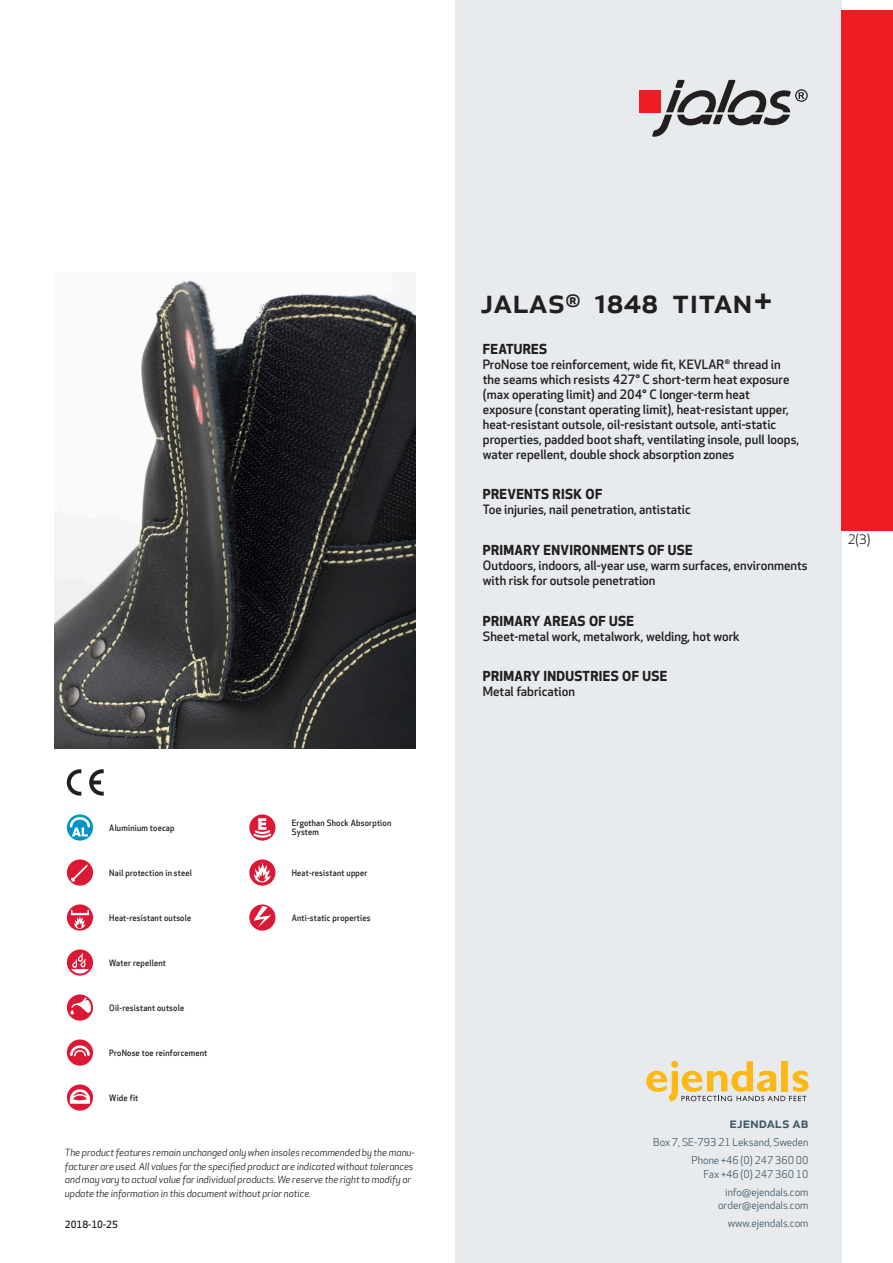
<style>
.page{position:relative;width:893px;height:1263px;background:#fff}
.page>*{position:absolute;margin:0;border:0;box-sizing:border-box;transform-origin:0 0}
.prodname{font:500 34.5px "Apex New";color:#231f20}
.t1{font:500 15px "Apex New";color:#405968}
.Funktion_body{font:700 13.5px "Apex New";letter-spacing:.025em;color:#231f20}
.t2{font:12.75px "Apex New";color:#231f20}
.Funktion_body-2{font:500 12.6px/15px "Apex New";color:#231f20}
.t3{font:10.5px/18px "Apex New";color:#405968;text-align:right}
.t4{font:italic 9.75px/13.5px "Apex New";color:#231f20}
.Sidfot_datum{font:500 9.75px "Apex New";color:#231f20}
.Artikel{font:500 8.55px/9px "Apex New";letter-spacing:.025em;color:#231f20;scale:.95 1}
</style>
<div class="page">
<div style="left:455px;top:0;width:387px;height:1263px;background:#e8ebee"></div>
<svg style="left:646px;top:1061px;width:162px;height:40px"></svg>
<div style="left:842px;top:11px;width:51px;height:520px;background:#ee1d23"></div>
<div style="left:639px;top:90px;width:22px;height:22px;background:#ee1d23"></div>
<svg style="left:652px;top:80px;width:156px;height:57px"></svg>
<svg style="left:67px;top:814px;width:26px;height:27px"></svg>
<svg style="left:70px;top:817px;width:20px;height:19px"></svg>
<div style="left:67px;top:859px;width:26px;height:27px;background:#db1836;border-radius:50%"></div>
<svg style="left:71px;top:864px;width:17px;height:18px"></svg>
<svg style="left:67px;top:904px;width:26px;height:27px"></svg>
<svg style="left:71px;top:910px;width:18px;height:19px"></svg>
<svg style="left:67px;top:949px;width:26px;height:27px"></svg>
<svg style="left:71px;top:953px;width:18px;height:20px"></svg>
<svg style="left:67px;top:994px;width:26px;height:27px"></svg>
<svg style="left:70px;top:997px;width:21px;height:17px"></svg>
<div style="left:67px;top:1039px;width:26px;height:27px;background:#db1836;border-radius:50%"></div>
<svg style="left:70px;top:1045px;width:20px;height:11px"></svg>
<svg style="left:67px;top:1084px;width:26px;height:27px"></svg>
<svg style="left:70px;top:1089px;width:20px;height:15px"></svg>
<svg style="left:249px;top:814px;width:26px;height:27px"></svg>
<svg style="left:252px;top:818px;width:21px;height:21px"></svg>
<svg style="left:249px;top:859px;width:26px;height:27px"></svg>
<svg style="left:254px;top:862px;width:17px;height:20px"></svg>
<svg style="left:249px;top:904px;width:26px;height:27px"></svg>
<svg style="left:254px;top:906px;width:17px;height:21px"></svg>
<svg style="left:89px;top:769px;width:15px;height:27px"></svg>
<svg style="left:67px;top:769px;width:14px;height:27px"></svg>
<img style="left:54px;top:279px;width:361px;height:469px">
<p class="Artikel" style="left:109px;top:823px;width:70px">Aluminium toecap</p>
<p class="Artikel" style="left:109px;top:868px;width:89px">Nail protection in steel</p>
<p class="Artikel" style="left:109px;top:913px;width:88px">Heat-resistant outsole</p>
<p class="Artikel" style="left:109px;top:958px;width:61px">Water repellent</p>
<p class="Artikel" style="left:109px;top:1003px;width:80px">Oil-resistant outsole</p>
<p class="Artikel" style="left:109px;top:1048px;width:105px">ProNose toe reinforcement</p>
<p class="Artikel" style="left:109px;top:1093px;width:32px">Wide fit</p>
<p class="Artikel" style="left:292px;top:819px;width:106px">Ergothan Shock Absorption<br>System</p>
<p class="Artikel" style="left:292px;top:868px;width:81px">Heat-resistant upper</p>
<p class="Artikel" style="left:292px;top:913px;width:84px">Anti-static properties</p>
<p class="t4" style="left:65px;top:1146px;width:351px">The product features remain unchanged only when insoles recommended by the manu&shy;facturer are used. All values for the specified product are indicated without tolerances and may vary to actual value for individual products. We reserve the right to modify or update the information in this document without prior notice.</p>
<p class="Sidfot_datum" style="left:65px;top:1218px;width:54px">2018-10-25</p>
<p class="prodname" style="left:480px;top:277px;width:294px">JALAS<sup>®</sup> 1848 Titan+</p>
<p class="Funktion_body" style="left:483px;top:339px;width:66px">FEATURES</p>
<p class="Funktion_body-2" style="left:483px;top:356px;width:318px">ProNose toe reinforcement, wide fit, KEVLAR<sup>®</sup> thread in the seams which resists 427° C short-term heat exposure (max operating limit) and 204° C longer-term heat exposure (constant operating limit), heat-resistant upper, heat-resistant outsole, oil-resistant outsole, anti-static properties, padded boot shaft, ventilating insole, pull loops, water repellent, double shock absorption zones</p>
<p class="Funktion_body" style="left:483px;top:485px;width:121px">PREVENTS RISK OF</p>
<p class="Funktion_body-2" style="left:483px;top:502px;width:209px">Toe injuries, nail penetration, antistatic</p>
<p class="Funktion_body" style="left:483px;top:540px;width:211px">PRIMARY ENVIRONMENTS OF USE</p>
<p class="Funktion_body-2" style="left:483px;top:558px;width:326px">Outdoors, indoors, all-year use, warm surfaces, environments with risk for outsole penetration</p>
<p class="Funktion_body" style="left:483px;top:611px;width:153px">PRIMARY AREAS OF USE</p>
<p class="Funktion_body-2" style="left:483px;top:628px;width:259px">Sheet-metal work, metalwork, welding, hot work</p>
<p class="Funktion_body" style="left:483px;top:667px;width:186px">PRIMARY INDUSTRIES OF USE</p>
<p class="Funktion_body-2" style="left:483px;top:684px;width:94px">Metal fabrication</p>
<p class="t2" style="left:848px;top:531px;width:24px">2(3)</p>
<p class="t1" style="left:729px;top:1113px;width:80px">ejendals ab</p>
<p class="t3" style="left:653px;top:1133px;width:157px">Box 7, SE-793 21 Leksand, Sweden<br>Phone +46 (0) 247 360 00</p>
<p class="t3" style="left:703px;top:1165px;width:107px">Fax +46 (0) 247 360 10 info@ejendals.com</p>
<p class="t3" style="left:718px;top:1196px;width:92px">order@ejendals.com</p>
<p class="t3" style="left:728px;top:1215px;width:82px">www.ejendals.com</p>
</div>
